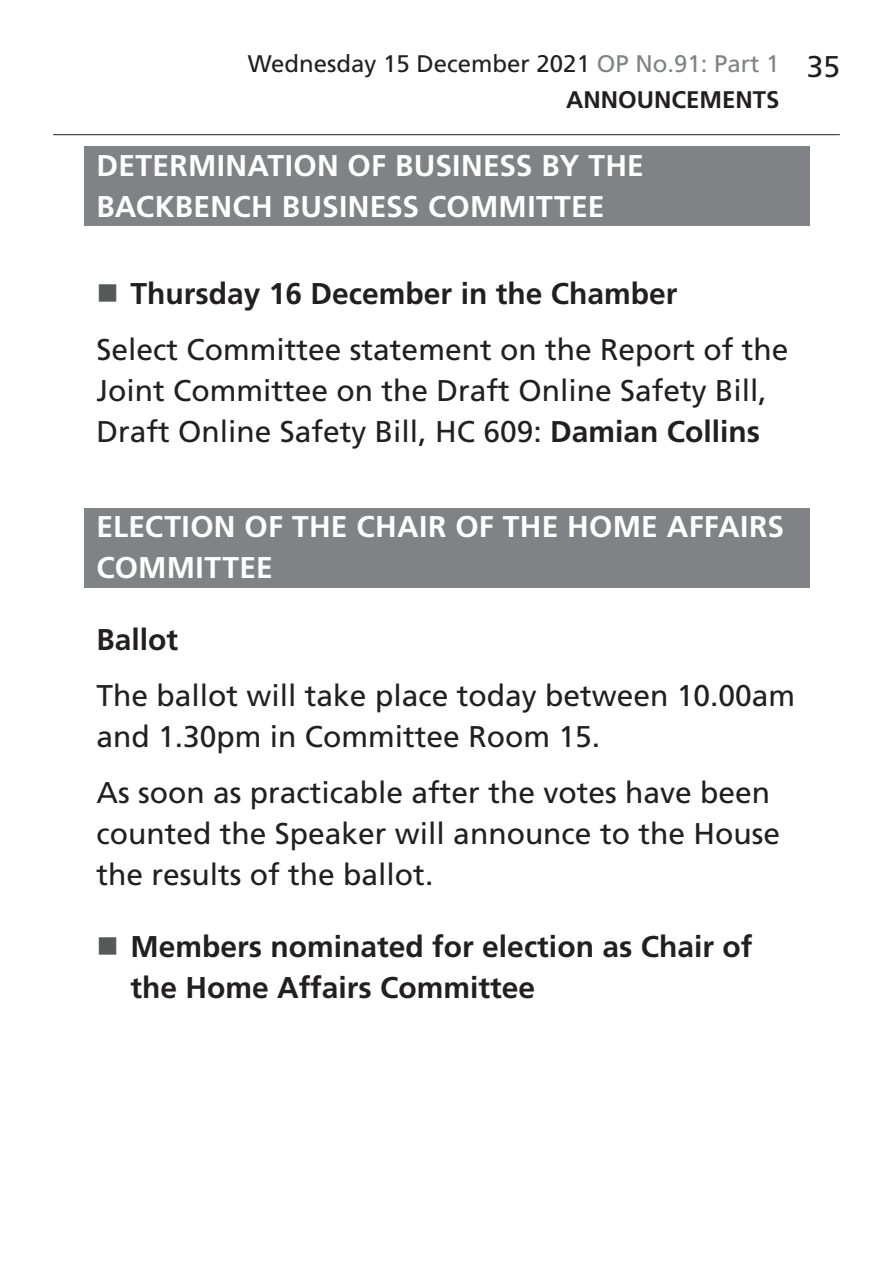
<style>
.page{position:relative;width:893px;height:1263px;background:#fff}
.page>*{position:absolute;margin:0;border:0;box-sizing:border-box;transform-origin:0 0}
.t1{font:30px/41px "Frutiger LT Std";color:#231f20}
.Heading2Grey{font:700 30px/41px "Frutiger LT Std";letter-spacing:.01em;color:#fff}
.t2{font:700 30px/41px "Frutiger LT Std";color:#231f20}
.t3{font:24px/35.5px "Frutiger LT Std";color:#231f20}
.s1{color:#808285}
.s2{font-weight:700}
</style>
<div class="page">
<hr style="left:53px;top:134px;width:787px;height:1px;background:#231f20">
<div style="left:84px;top:147px;width:725px;height:79px;background:#808285"></div>
<div style="left:84px;top:508px;width:725px;height:80px;background:#808285"></div>
<p class="t3" style="left:566px;top:46px;width:215px;text-indent:-318px">Wednesday 15 December 2021 <span class="s1">OP No.91: Part 1<br></span><span class="s2">Announcements</span></p>
<p class="t1" style="left:807px;top:46px;width:35px">35</p>
<p class="Heading2Grey" style="left:97px;top:145px;width:549px">DETERMINATION OF BUSINESS BY THE<br>BACKBENCH BUSINESS COMMITTEE</p>
<p class="t2" style="left:131px;top:273px;width:548px">Thursday 16 December in the Chamber</p>
<p class="t1" style="left:97px;top:329px;width:693px">Select Committee statement on the Report of the<br>Joint Committee on the Draft Online Safety Bill,<br>Draft Online Safety Bill, HC 609: <span class="s2">Damian Collins</span></p>
<p class="Heading2Grey" style="left:97px;top:506px;width:689px">ELECTION OF THE CHAIR OF THE HOME AFFAIRS<br>COMMITTEE</p>
<p class="t2" style="left:97px;top:619px;width:83px">Ballot</p>
<p class="t1" style="left:97px;top:675px;width:700px">The ballot will take place today between 10.00am and 1.30pm in Committee Room 15.</p>
<p class="t1" style="left:97px;top:773px;width:685px">As soon as practicable after the votes have been counted the Speaker will announce to the House the results of the ballot.</p>
<p class="t2" style="left:131px;top:926px;width:623px">Members nominated for election as Chair of the Home Affairs Committee</p>
</div>
